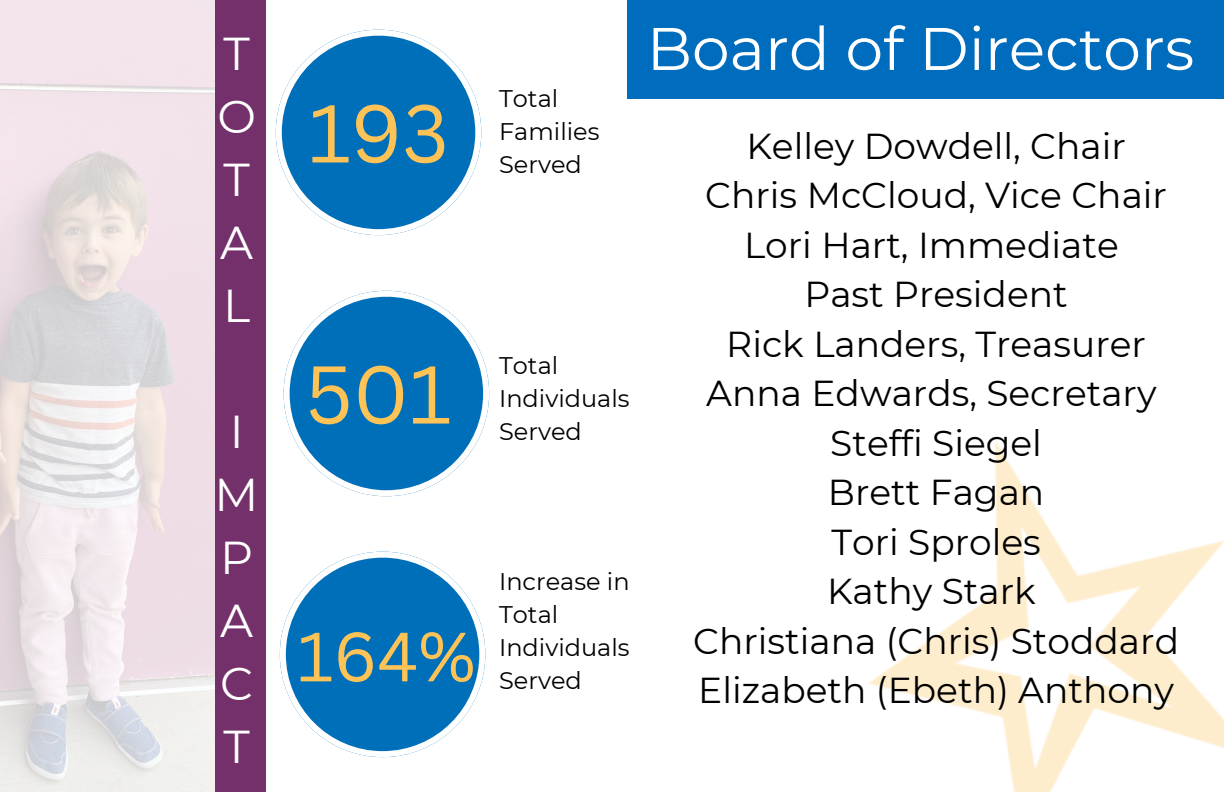
<style>
.page{position:relative;width:1224px;height:792px;background:#fff}
.page>*{position:absolute;margin:0;border:0;box-sizing:border-box;transform-origin:0 0}
.t1{font:80px "Canva Sans";color:#fec357}
.t2{font:68px "Canva Sans";color:#fec357}
.t3{font:60px "Montserrat";color:#fff}
.t4{font:46px/63px "Montserrat";color:#fff}
.t5{font:36px/49.6px "Montserrat";color:#000;text-align:center}
.t6{font:24px/33px "Montserrat";color:#000}
</style>
<div class="page">
<img style="left:0;top:0;width:215px;height:792px">
<svg style="left:280px;top:552px;width:205px;height:205px"></svg>
<div style="left:215px;top:0;width:51px;height:792px;background:#73306a"></div>
<svg style="left:284px;top:291px;width:205px;height:205px"></svg>
<svg style="left:276px;top:30px;width:205px;height:205px"></svg>
<div style="left:627px;top:0;width:597px;height:99px;background:#006cbd"></div>
<img style="left:869px;top:442px;width:355px;height:350px">
<p class="t4" style="left:217px;top:22px;width:40px">T<br>O<br>T<br>A<br>L</p>
<p class="t4" style="left:215px;top:400px;width:45px;text-align:center">I<br>M<br>P<br>A<br>C<br>T</p>
<h1 class="t1" style="left:308px;top:77px;width:142px">193</h1>
<h1 class="t1" style="left:306px;top:338px;width:147px">501</h1>
<h2 class="t2" style="left:297px;top:609px;width:180px">164%</h2>
<p class="t6" style="left:499px;top:81px;width:102px">Total<br>Families<br>Served</p>
<p class="t6" style="left:499px;top:349px;width:132px">Total<br>Individuals<br>Served</p>
<p class="t6" style="left:499px;top:565px;width:132px">Increase in<br>Total<br>Individuals<br>Served</p>
<h3 class="t3" style="left:647px;top:12px;width:549px">Board of Directors</h3>
<p class="t5" style="left:693px;top:121px;width:487px">Kelley Dowdell, Chair<br>Chris McCloud, Vice Chair<br>Lori Hart, Immediate<br>Past President<br>Rick Landers, Treasurer<br>Anna Edwards, Secretary<br>Steffi Siegel<br>Brett Fagan<br>Tori Sproles<br>Kathy Stark<br>Christiana (Chris) Stoddard<br>Elizabeth (Ebeth) Anthony</p>
</div>
